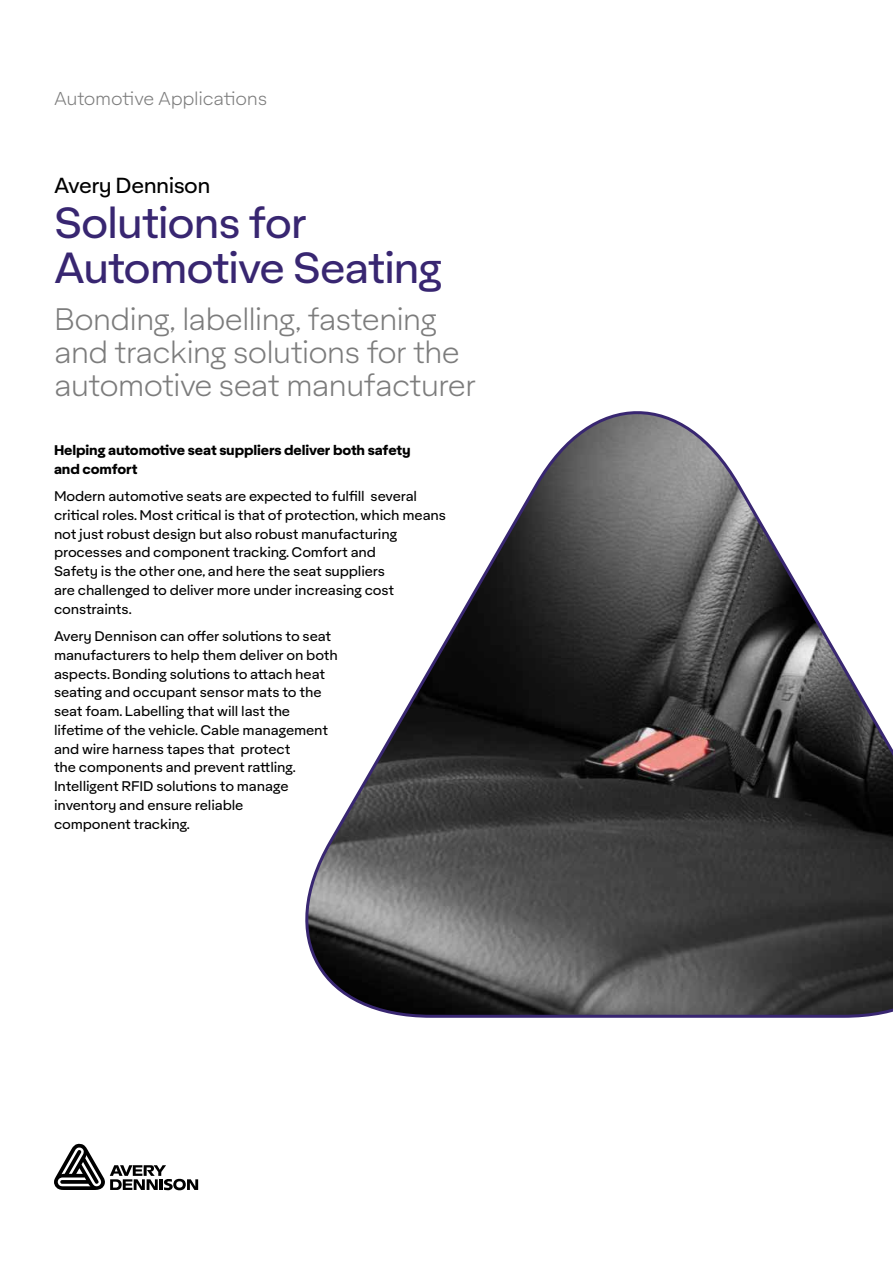
<style>
.page{position:relative;width:893px;height:1263px;background:#fff}
.page>*{position:absolute;margin:0;border:0;box-sizing:border-box;transform-origin:0 0}
.t1{font:42px/45px "Aktifo A";letter-spacing:-.035em;color:#382671}
.t2{font:300 30px/33px "Aktifo A";letter-spacing:-.035em;color:#7c7c7c}
.t3{font:21px "Aktifo A";letter-spacing:-.025em;color:#000}
.t4{font:300 18px "Aktifo A";letter-spacing:-.02em;color:#7c7c7c}
.t5{font:13.5px/18.8px "Aktifo A";letter-spacing:-.01em;color:#000}
.t6{font:800 13.5px/18.8px "Aktifo A";letter-spacing:-.01em;color:#000}
</style>
<div class="page">
<svg style="left:305px;top:411px;width:588px;height:607px"></svg>
<svg style="left:54px;top:1143px;width:144px;height:47px"></svg>
<h3 class="t4" style="left:54px;top:88px;width:215px">Automotive Applications</h3>
<h3 class="t3" style="left:54px;top:172px;width:158px">Avery Dennison</h3>
<h1 class="t1" style="left:54px;top:200px;width:390px">Solutions for<br>Automotive Seating</h1>
<h2 class="t2" style="left:54px;top:302px;width:423px">Bonding, labelling, fastening and tracking solutions for the automotive seat manufacturer</h2>
<p class="t6" style="left:54px;top:440px;width:358px">Helping automotive seat suppliers deliver both safety and comfort</p>
<p class="t5" style="left:54px;top:487px;width:394px">Modern automotive seats are expected to fulfill several critical roles. Most critical is that of protection, which means not just robust design but also robust manufacturing processes and component tracking. Comfort and<br>Safety is the other one, and here the seat suppliers<br>are challenged to deliver more under increasing cost constraints.</p>
<p class="t5" style="left:54px;top:627px;width:285px">Avery Dennison can offer solutions to seat manufacturers to help them deliver on both aspects. Bonding solutions to attach heat seating and occupant sensor mats to the seat foam. Labelling that will last the lifetime of the vehicle. Cable management and wire harness tapes that protect<br>the components and prevent rattling.<br>Intelligent RFID solutions to manage inventory and ensure reliable<br>component tracking.</p>
</div>
